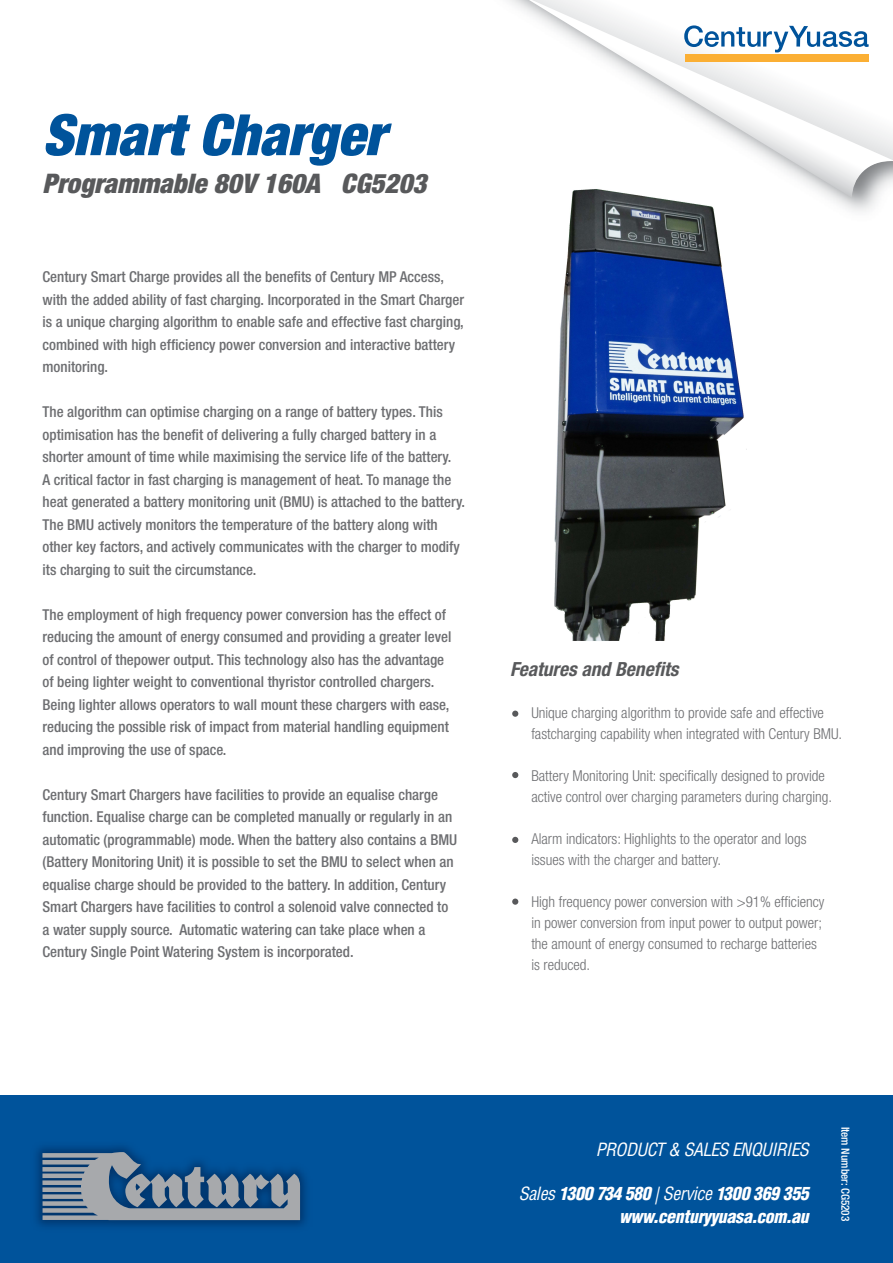
<style>
.page{position:relative;width:893px;height:1263px;background:#fff}
.page>*{position:absolute;margin:0;border:0;box-sizing:border-box;transform-origin:0 0}
.t1{font:italic 900 condensed 57px "Helvetica Neue";color:#00539b}
.t2{font:italic 900 condensed 27px "Helvetica Neue";color:#58595b}
.t3{font:italic 700 condensed 19.5px "Helvetica Neue";color:#58595b}
.t4{font:italic 900 condensed 17.85px/23.1px "Helvetica";letter-spacing:-.02em;color:#fff;text-align:right}
.t5{font:italic condensed 17.85px "Helvetica";letter-spacing:-.03em;color:#fff}
.t6{font:500 condensed 15px/22.5px "Helvetica Neue";color:#6d6e71}
.t7{font:300 condensed 15px/21px "Helvetica Neue";color:#6d6e71}
.t8{font:500 condensed 11.25px "Helvetica Neue";color:#fff}
.s1{font-weight:400}
</style>
<div class="page">
<div style="left:0;top:1096px;width:893px;height:167px;background:#00539b"></div>
<img style="left:36px;top:1145px;width:271px;height:82px">
<svg style="left:42px;top:1152px;width:258px;height:68px"></svg>
<svg style="left:521px;top:0;width:372px;height:198px"></svg>
<svg style="left:512px;top:711px;width:6px;height:6px"></svg>
<svg style="left:512px;top:772px;width:6px;height:6px"></svg>
<svg style="left:512px;top:837px;width:6px;height:6px"></svg>
<div style="left:512px;top:898px;width:6px;height:7px;background:#58595b;border-radius:50%"></div>
<svg style="left:684px;top:25px;width:185px;height:27px"></svg>
<div style="left:685px;top:54px;width:183px;height:8px;background:#fbaf34"></div>
<img style="left:549px;top:174px;width:202px;height:467px">
<h1 class="t1" style="left:43px;top:100px;width:344px">Smart Charger</h1>
<h2 class="t2" style="left:43px;top:166px;width:386px">Programmable 80V 160A CG5203</h2>
<p class="t6" style="left:43px;top:265px;width:423px">Century Smart Charge provides all the benefits of Century MP Access, with the added ability of fast charging. Incorporated in the Smart Charger is a unique charging algorithm to enable safe and effective fast charging, combined with high efficiency power conversion and interactive battery monitoring.</p>
<p class="t6" style="left:43px;top:400px;width:424px">The algorithm can optimise charging on a range of battery types. This optimisation has the benefit of delivering a fully charged battery in a shorter amount of time while maximising the service life of the battery.<br>A critical factor in fast charging is management of heat. To manage the heat generated a battery monitoring unit (BMU) is attached to the battery.<br>The BMU actively monitors the temperature of the battery along with other key factors, and actively communicates with the charger to modify its charging to suit the circumstance.</p>
<p class="t6" style="left:43px;top:603px;width:410px">The employment of high frequency power conversion has the effect of reducing the amount of energy consumed and providing a greater level of control of thepower output. This technology also has the advantage of being lighter weight to conventional thyristor controlled chargers.<br>Being lighter allows operators to wall mount these chargers with ease, reducing the possible risk of impact from material handling equipment and improving the use of space.</p>
<p class="t6" style="left:43px;top:783px;width:416px">Century Smart Chargers have facilities to provide an equalise charge function. Equalise charge can be completed manually or regularly in an automatic (programmable) mode. When the battery also contains a BMU (Battery Monitoring Unit) it is possible to set the BMU to select when an equalise charge should be provided to the battery. In addition, Century Smart Chargers have facilities to control a solenoid valve connected to a water supply source. Automatic watering can take place when a Century Single Point Watering System is incorporated.</p>
<h3 class="t3" style="left:510px;top:657px;width:170px">Features and Benefits</h3>
<p class="t7" style="left:531px;top:702px;width:312px">Unique charging algorithm to provide safe and effective fastcharging capability when integrated with Century BMU.</p>
<p class="t7" style="left:531px;top:765px;width:302px">Battery Monitoring Unit: specifically designed to provide active control over charging parameters during charging.</p>
<p class="t7" style="left:531px;top:828px;width:277px">Alarm indicators: Highlights to the operator and logs issues with the charger and battery.</p>
<p class="t7" style="left:531px;top:891px;width:295px">High frequency power conversion with &gt;91% efficiency in power conversion from input power to output power; the amount of energy consumed to recharge batteries is reduced.</p>
<p class="t5" style="left:596px;top:1139px;width:214px">PRODUCT &amp; SALES ENQUIRIES</p>
<p class="t4" style="left:519px;top:1182px;width:291px"><span class="s1">Sales</span> 1300 734 580 <span class="s1">| Service</span> 1300 369 355 www.centuryyuasa.com.au</p>
<p class="t8" style="left:852px;top:1126px;width:96px;rotate:90deg">Item Number: CG5203</p>
</div>
